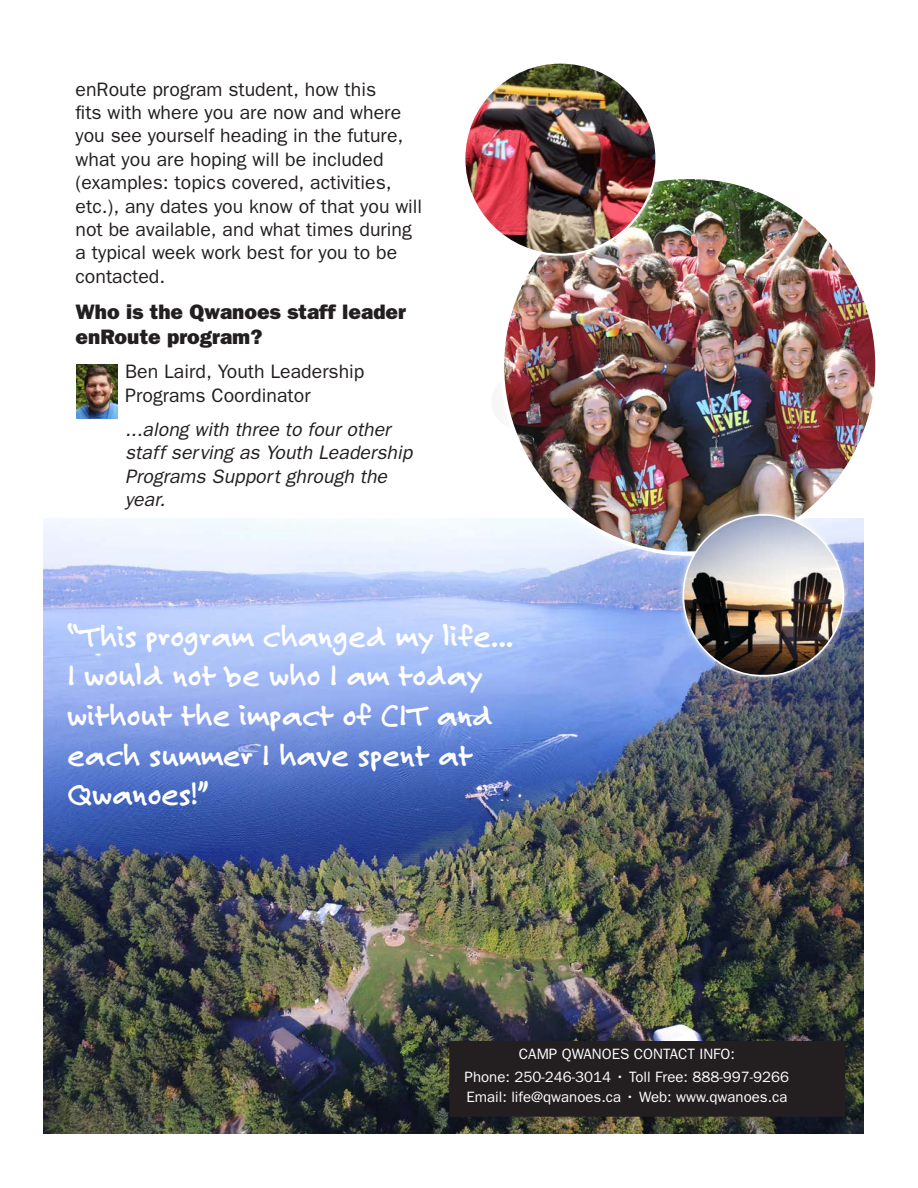
<style>
.page{position:relative;width:918px;height:1188px;background:#fff}
.page>*{position:absolute;margin:0;border:0;box-sizing:border-box;transform-origin:0 0}
.t1{font:700 33px/39.6px "Felt Tip Roman";color:#fff}
.Headings_SB{font:800 21px/25.2px "Franklin Gothic";color:#231f20}
.Headings_SB-2{font:19.5px/23.4px "Franklin Gothic";color:#231f20}
.Headings_SB-3{font:italic 19.5px/23.4px "Franklin Gothic";color:#231f20}
.t2{font:15px "Franklin Gothic";color:#fff}
</style>
<div class="page">
<img style="left:43px;top:518px;width:821px;height:616px">
<div style="left:450px;top:1042px;width:395px;height:74px;background:#231f20"></div>
<div style="left:449px;top:1041px;width:396px;height:76px;border:2px solid #231f20"></div>
<img style="left:77px;top:364px;width:41px;height:54px">
<div style="left:485px;top:160px;width:409px;height:411px;background:#fff;opacity:.75"></div>
<img style="left:502px;top:179px;width:375px;height:372px">
<div style="left:455px;top:53px;width:211px;height:211px;background:#fff;opacity:.75"></div>
<img style="left:464px;top:63px;width:192px;height:192px;border-radius:96px">
<div style="left:676px;top:507px;width:175px;height:176px;background:#fff;opacity:.75"></div>
<img style="left:683px;top:516px;width:160px;height:159px">
<p class="Headings_SB-2" style="left:76px;top:77px;width:348px">enRoute program student, how this<br>fits with where you are now and where you see yourself heading in the future, what you are hoping will be included (examples: topics covered, activities, etc.), any dates you know of that you will not be available, and what times during a typical week work best for you to be contacted.</p>
<p class="Headings_SB" style="left:76px;top:299px;width:332px">Who is the Qwanoes staff leader enRoute program?</p>
<p class="Headings_SB-2" style="left:125px;top:360px;width:241px">Ben Laird, Youth Leadership<br>Programs Coordinator</p>
<p class="Headings_SB-3" style="left:125px;top:418px;width:289px">...along with three to four other staff serving as Youth Leadership<br>Programs Support ghrough the year.</p>
<p class="t1" style="left:68px;top:616px;width:448px">“This program changed my life...<br>I would not be who I am today without the impact of CIT and each summer I have spent at<br>Qwanoes!”</p>
<p class="t2" style="left:519px;top:1045px;width:217px">CAMP QWANOES CONTACT INFO:</p>
<p class="t2" style="left:465px;top:1068px;width:326px">Phone: 250-246-3014 • Toll Free: 888-997-9266</p>
<p class="t2" style="left:466px;top:1089px;width:323px">Email: life@qwanoes.ca • Web: www.qwanoes.ca</p>
</div>
